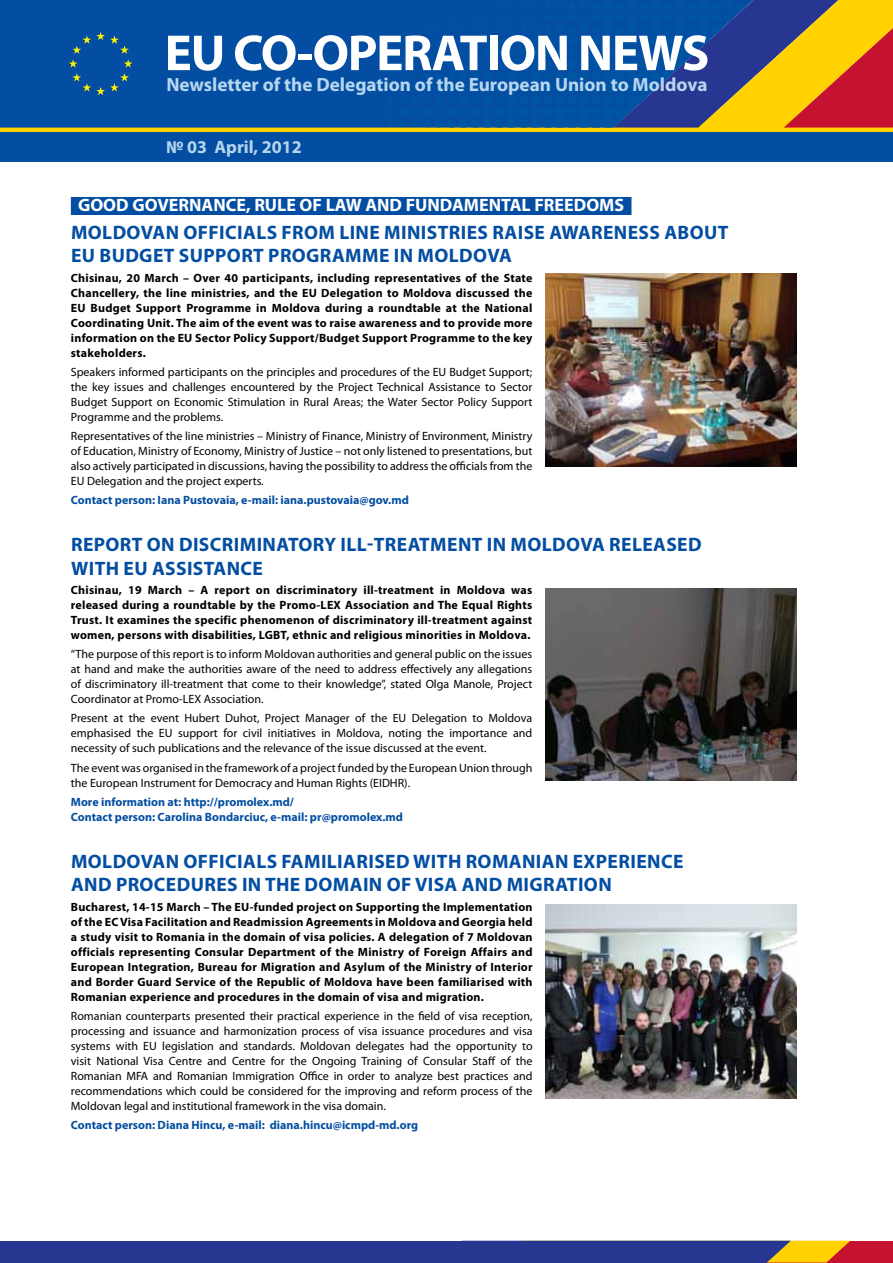
<style>
.page{position:relative;width:893px;height:1263px;background:#fff}
.page>*{position:absolute;margin:0;border:0;box-sizing:border-box;transform-origin:0 0}
.t1{font:700 51px "Myriad Pro";letter-spacing:-.025em;color:#fff}
.t2{font:700 19.5px/23.4px "Myriad Pro";letter-spacing:.02em;color:#034ea2}
.t3{font:700 19.2px "Myriad Pro";color:#b6d6ef}
.t4{font:700 18px "Myriad Pro";color:#fff}
.t5{font:700 18px "Myriad Pro";color:#b6d6ef}
.t6{font:12px/15px "Myriad Pro";color:#000;text-align:justify}
.t7{font:700 12px/15px "Myriad Pro";letter-spacing:.02em;color:#000;text-align:justify}
.t8{font:700 12px/15px "Myriad Pro";color:#034ea2}
</style>
<div class="page">
<div style="left:592px;top:1241px;width:301px;height:21px;background:#c41230"></div>
<div style="left:0;top:114px;width:893px;height:30px;background:#ffd200"></div>
<div style="left:0;top:0;width:387px;height:128px;background:#034ea2"></div>
<div style="left:38px;top:22px;width:126px;height:84px;background:#034ea2"></div>
<svg style="left:69px;top:32px;width:64px;height:63px"></svg>
<svg style="left:387px;top:0;width:506px;height:128px"></svg>
<div style="left:0;top:132px;width:893px;height:30px;background:#034ea2"></div>
<svg style="left:767px;top:1241px;width:83px;height:21px"></svg>
<div style="left:0;top:1241px;width:767px;height:21px;background:#273691"></div>
<div style="left:71px;top:197px;width:560px;height:18px;background:#034ea2"></div>
<img style="left:545px;top:273px;width:252px;height:194px">
<img style="left:545px;top:589px;width:252px;height:191px">
<img style="left:545px;top:904px;width:252px;height:194px">
<h1 class="t1" style="left:165px;top:20px;width:546px">EU CO-OPERATION NEWS</h1>
<h3 class="t3" style="left:166px;top:72px;width:543px">Newsletter of the Delegation of the European Union to Moldova</h3>
<h3 class="t5" style="left:166px;top:135px;width:137px">№ 03 April, 2012</h3>
<h3 class="t4" style="left:78px;top:193px;width:548px">GOOD GOVERNANCE, RULE OF LAW AND FUNDAMENTAL FREEDOMS</h3>
<h2 class="t2" style="left:71px;top:220px;width:659px">MOLDOVAN OFFICIALS FROM LINE MINISTRIES RAISE AWARENESS ABOUT<br>EU BUDGET SUPPORT PROGRAMME IN MOLDOVA</h2>
<p class="t7" style="left:71px;top:270px;width:463px">Chisinau, 20 March – Over 40 participants, including representatives of the State Chancellery, the line ministries, and the EU Delegation to Moldova discussed the EU Budget Support Programme in Moldova during a roundtable at the National Coordinating Unit. The aim of the event was to raise awareness and to provide more information on the EU Sector Policy Support/Budget Support Programme to the key stakeholders.</p>
<p class="t6" style="left:71px;top:364px;width:463px">Speakers informed participants on the principles and procedures of the EU Budget Support; the key issues and challenges encountered by the Project Technical Assistance to Sector Budget Support on Economic Stimulation in Rural Areas; the Water Sector Policy Support Programme and the problems.</p>
<p class="t6" style="left:71px;top:428px;width:463px">Representatives of the line ministries – Ministry of Finance, Ministry of Environment, Ministry of Education, Ministry of Economy, Ministry of Justice – not only listened to presentations, but also actively participated in discussions, having the possibility to address the officials from the EU Delegation and the project experts.</p>
<p class="t8" style="left:71px;top:492px;width:340px">Contact person: Iana Pustovaia, e-mail: iana.pustovaia@gov.md</p>
<h2 class="t2" style="left:71px;top:532px;width:632px">REPORT ON DISCRIMINATORY ILL-TREATMENT IN MOLDOVA RELEASED<br>WITH EU ASSISTANCE</h2>
<p class="t7" style="left:71px;top:582px;width:463px">Chisinau, 19 March – A report on discriminatory ill-treatment in Moldova was released during a roundtable by the Promo-LEX Association and The Equal Rights Trust. It examines the specific phenomenon of discriminatory ill-treatment against women, persons with disabilities, LGBT, ethnic and religious minorities in Moldova.</p>
<p class="t6" style="left:71px;top:646px;width:463px">“The purpose of this report is to inform Moldovan authorities and general public on the issues at hand and make the authorities aware of the need to address effectively any allegations of discriminatory ill-treatment that come to their knowledge”, stated Olga Manole, Project Coordinator at Promo-LEX Association.</p>
<p class="t6" style="left:71px;top:711px;width:463px">Present at the event Hubert Duhot, Project Manager of the EU Delegation to Moldova emphasised the EU support for civil initiatives in Moldova, noting the importance and necessity of such publications and the relevance of the issue discussed at the event.</p>
<p class="t6" style="left:71px;top:760px;width:463px">The event was organised in the framework of a project funded by the European Union through the European Instrument for Democracy and Human Rights (EIDHR).</p>
<p class="t8" style="left:71px;top:794px;width:334px">More information at: http://promolex.md/<br>Contact person: Carolina Bondarciuc, e-mail: pr@promolex.md</p>
<h2 class="t2" style="left:71px;top:849px;width:614px">MOLDOVAN OFFICIALS FAMILIARISED WITH ROMANIAN EXPERIENCE<br>AND PROCEDURES IN THE DOMAIN OF VISA AND MIGRATION</h2>
<p class="t7" style="left:71px;top:898px;width:463px">Bucharest, 14-15 March – The EU-funded project on Supporting the Implementation of the EC Visa Facilitation and Readmission Agreements in Moldova and Georgia held a study visit to Romania in the domain of visa policies. A delegation of 7 Moldovan officials representing Consular Department of the Ministry of Foreign Affairs and European Integration, Bureau for Migration and Asylum of the Ministry of Interior and Border Guard Service of the Republic of Moldova have been familiarised with Romanian experience and procedures in the domain of visa and migration.</p>
<p class="t6" style="left:71px;top:1008px;width:463px">Romanian counterparts presented their practical experience in the field of visa reception, processing and issuance and harmonization process of visa issuance procedures and visa systems with EU legislation and standards. Moldovan delegates had the opportunity to visit National Visa Centre and Centre for the Ongoing Training of Consular Staff of the Romanian MFA and Romanian Immigration Office in order to analyze best practices and recommendations which could be considered for the improving and reform process of the Moldovan legal and institutional framework in the visa domain.</p>
<p class="t8" style="left:71px;top:1117px;width:349px">Contact person: Diana Hincu, e-mail: diana.hincu@icmpd-md.org</p>
</div>
